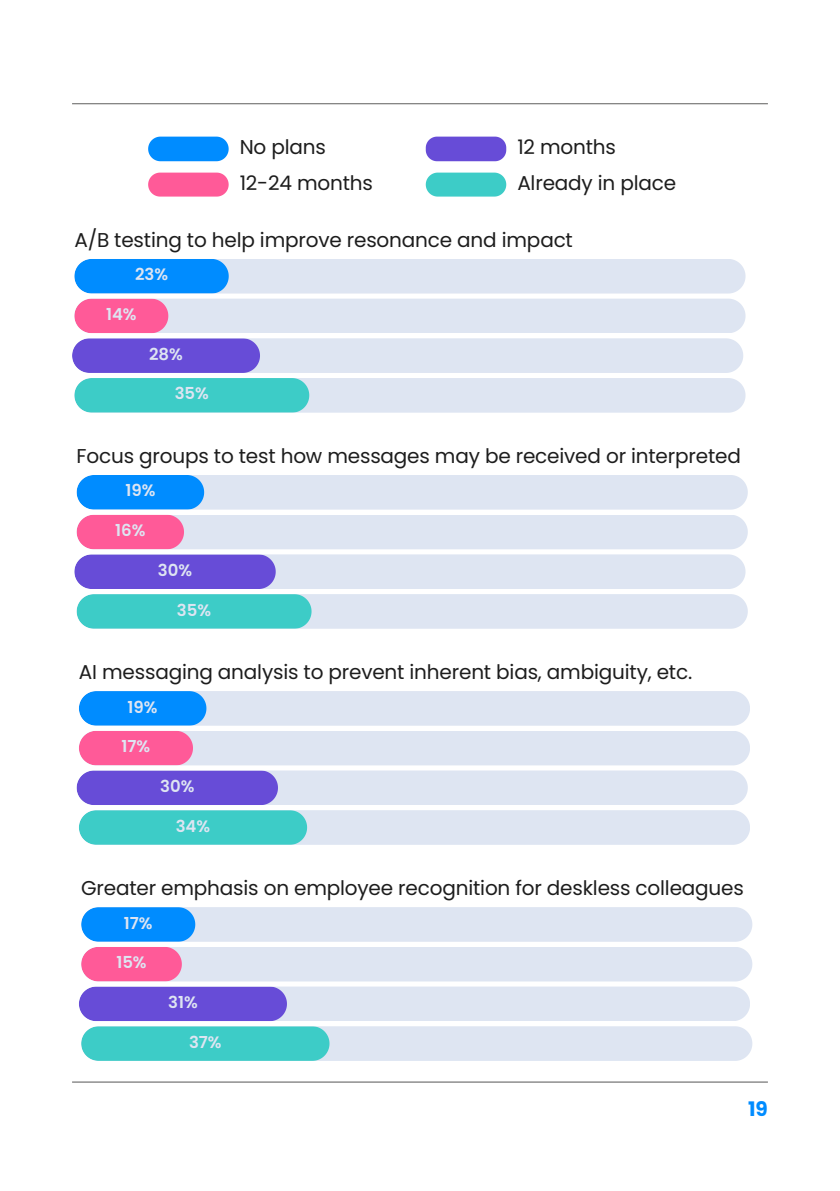
<style>
.page{position:relative;width:840px;height:1191px;background:#fff}
.page>*{position:absolute;margin:0;border:0;box-sizing:border-box;transform-origin:0 0}
.t1{font:20px/35.4px "Poppins";letter-spacing:-.01em;color:#1d1d1d}
.t2{font:700 20px "Poppins";color:#008cff}
.t3{font:600 16.4px "Poppins";color:#dee5f2}
</style>
<div class="page">
<hr style="left:72px;top:1081px;width:695px;height:1px;background:#565655">
<hr style="left:72px;top:103px;width:695px;height:1px;background:#5f5f5e">
<svg style="left:74px;top:259px;width:671px;height:34px;background:#add1f4"></svg>
<svg style="left:72px;top:299px;width:673px;height:114px;background:#c8d3e9"></svg>
<svg style="left:77px;top:475px;width:670px;height:34px;background:#b6d5f4"></svg>
<svg style="left:74px;top:515px;width:673px;height:114px;background:#c8d1e8"></svg>
<svg style="left:79px;top:691px;width:670px;height:34px;background:#b6d5f4"></svg>
<svg style="left:77px;top:731px;width:672px;height:114px;background:#c8d1e8"></svg>
<svg style="left:81px;top:907px;width:671px;height:34px;background:#bbd7f4"></svg>
<svg style="left:79px;top:947px;width:673px;height:114px;background:#c6d1e8"></svg>
<svg style="left:148px;top:137px;width:80px;height:24px;background:#0e92ff"></svg>
<svg style="left:148px;top:173px;width:80px;height:24px;background:#ff659f"></svg>
<div style="left:425px;top:137px;width:81px;height:24px;background:#674cd7"></div>
<svg style="left:425px;top:173px;width:81px;height:24px;background:#4dd0cb"></svg>
<p class="t1" style="left:239px;top:130px;width:135px">No plans<br>12-24 months</p>
<p class="t1" style="left:517px;top:130px;width:160px">12 months<br>Already in place</p>
<p class="t1" style="left:74px;top:222px;width:500px">A/B testing to help improve resonance and impact</p>
<p class="t3" style="left:135px;top:265px;width:35px">23%</p>
<p class="t3" style="left:106px;top:305px;width:32px">14%</p>
<p class="t3" style="left:149px;top:344px;width:35px">28%</p>
<p class="t3" style="left:175px;top:384px;width:36px">35%</p>
<p class="t1" style="left:77px;top:438px;width:665px">Focus groups to test how messages may be received or interpreted</p>
<p class="t3" style="left:125px;top:481px;width:31px">19%</p>
<p class="t3" style="left:115px;top:521px;width:32px">16%</p>
<p class="t3" style="left:158px;top:560px;width:36px">30%</p>
<p class="t3" style="left:177px;top:600px;width:36px">35%</p>
<p class="t1" style="left:79px;top:654px;width:614px">AI messaging analysis to prevent inherent bias, ambiguity, etc.</p>
<p class="t3" style="left:128px;top:697px;width:31px">19%</p>
<p class="t3" style="left:121px;top:737px;width:30px">17%</p>
<p class="t3" style="left:160px;top:776px;width:36px">30%</p>
<p class="t3" style="left:176px;top:816px;width:36px">34%</p>
<p class="t1" style="left:81px;top:870px;width:664px">Greater emphasis on employee recognition for deskless colleagues</p>
<p class="t3" style="left:124px;top:913px;width:30px">17%</p>
<p class="t3" style="left:116px;top:953px;width:32px">15%</p>
<p class="t3" style="left:168px;top:992px;width:31px">31%</p>
<p class="t3" style="left:189px;top:1032px;width:34px">37%</p>
<p class="t2" style="left:747px;top:1097px;width:21px">19</p>
</div>
